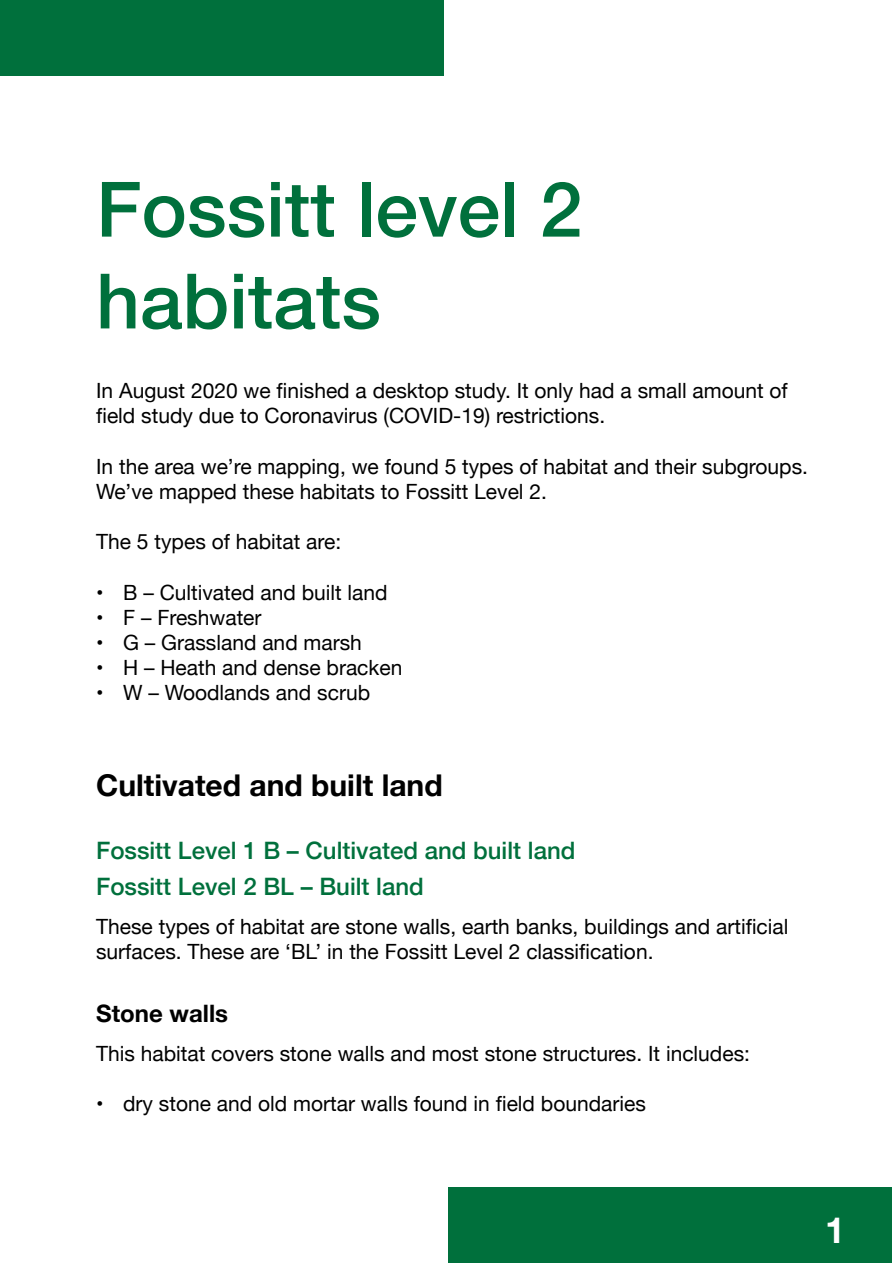
<style>
.page{position:relative;width:893px;height:1263px;background:#fff}
.page>*{position:absolute;margin:0;border:0;box-sizing:border-box;transform-origin:0 0}
.t1{font:500 76.5px/91.8px "Helvetica Neue";color:#00703c}
.t2{font:700 36px "Helvetica Neue";color:#fff}
.t3{font:700 30px "Helvetica Neue";color:#000}
.t4{font:500 24px/36px "Helvetica Neue";color:#00703c}
.t5{font:700 24px "Helvetica Neue";color:#000}
.t6{font:21px/25.2px "Helvetica Neue";color:#000}
</style>
<div class="page">
<div style="left:0;top:0;width:444px;height:75px;background:#00703c"></div>
<div style="left:449px;top:1187px;width:443px;height:75px;background:#00703c"></div>
<h1 class="t1" style="left:96px;top:157px;width:488px">Fossitt level 2 habitats</h1>
<p class="t6" style="left:96px;top:379px;width:693px">In August 2020 we finished a desktop study. It only had a small amount of field study due to Coronavirus (COVID-19) restrictions.</p>
<p class="t6" style="left:96px;top:455px;width:713px">In the area we’re mapping, we found 5 types of habitat and their subgroups.<br>We’ve mapped these habitats to Fossitt Level 2.</p>
<p class="t6" style="left:96px;top:530px;width:247px">The 5 types of habitat are:</p>
<p class="t6" style="left:96px;top:581px;width:293px">• B – Cultivated and built land</p>
<p class="t6" style="left:96px;top:606px;width:167px">• F – Freshwater</p>
<p class="t6" style="left:96px;top:631px;width:267px">• G – Grassland and marsh</p>
<p class="t6" style="left:96px;top:656px;width:308px">• H – Heath and dense bracken</p>
<p class="t6" style="left:96px;top:682px;width:275px">• W – Woodlands and scrub</p>
<h3 class="t3" style="left:96px;top:762px;width:348px">Cultivated and built land</h3>
<p class="t4" style="left:96px;top:830px;width:481px">Fossitt Level 1 B – Cultivated and built land<br>Fossitt Level 2 BL – Built land</p>
<p class="t6" style="left:96px;top:915px;width:694px">These types of habitat are stone walls, earth banks, buildings and artificial surfaces. These are ‘BL’ in the Fossitt Level 2 classification.</p>
<p class="t5" style="left:96px;top:994px;width:133px">Stone walls</p>
<p class="t6" style="left:96px;top:1042px;width:655px">This habitat covers stone walls and most stone structures. It includes:</p>
<p class="t6" style="left:96px;top:1092px;width:551px">• dry stone and old mortar walls found in field boundaries</p>
<h2 class="t2" style="left:825px;top:1202px;width:22px">1</h2>
</div>
